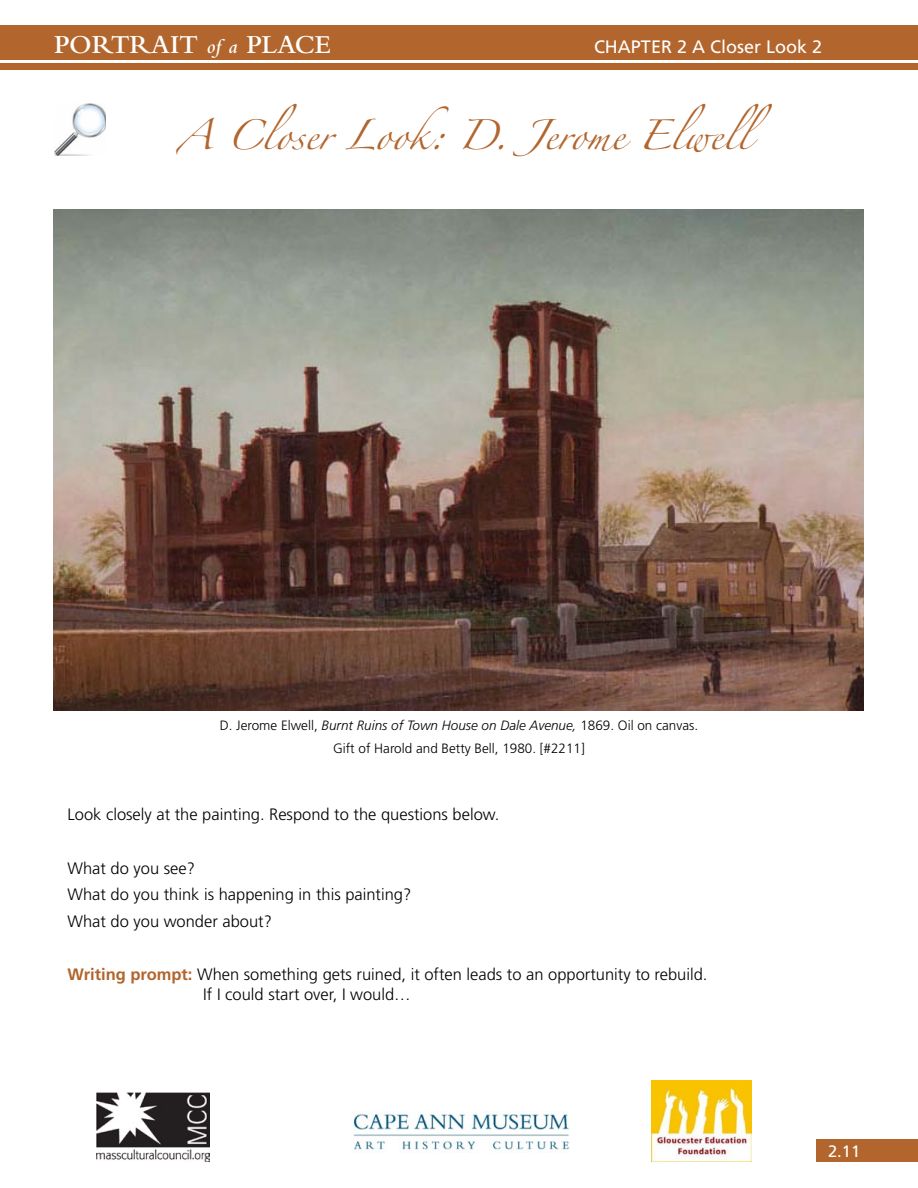
<style>
.page{position:relative;width:918px;height:1188px;background:#fff}
.page>*{position:absolute;margin:0;border:0;box-sizing:border-box;transform-origin:0 0}
.t1{font:27px "Zapfino";color:#b2652c}
.t2{font:600 27px "Bembo";color:#fff}
.t3{font:18px "Frutiger";color:#fff}
.t4{font:300 16.5px/19.8px "Frutiger";color:#000}
.t5{font:16.5px "Frutiger";color:#fff}
.t6{font:italic 300 13.5px "Frutiger";color:#000}
.t7{font:300 13.5px "Frutiger";color:#000}
.s1{font-style:italic;font-size:21px}
.s2{font-style:normal}
.s3{font-weight:700;color:#b2652c}
</style>
<div class="page">
<div style="left:816px;top:1140px;width:102px;height:22px;background:#b2652c"></div>
<div style="left:0;top:64px;width:918px;height:6px;background:#b2652c"></div>
<div style="left:0;top:26px;width:918px;height:34px;background:#b2652c"></div>
<img style="left:353px;top:1113px;width:216px;height:40px">
<img style="left:53px;top:210px;width:811px;height:500px">
<img style="left:96px;top:1093px;width:114px;height:69px">
<img style="left:651px;top:1080px;width:101px;height:82px">
<img style="left:54px;top:104px;width:51px;height:52px">
<p class="t2" style="left:54px;top:30px;width:278px">PORTRAIT <span class="s1">of a</span> PLACE</p>
<p class="t3" style="left:594px;top:36px;width:230px">CHAPTER 2 A Closer Look 2</p>
<p class="t1" style="left:177px;top:124px;width:596px">A Closer Look: D. Jerome Elwell</p>
<p class="t6" style="left:220px;top:717px;width:480px"><span class="s2">D. Jerome Elwell,</span> Burnt Ruins of Town House on Dale Avenue, <span class="s2">1869. Oil on canvas.</span></p>
<p class="t7" style="left:333px;top:741px;width:253px">Gift of Harold and Betty Bell, 1980. [#2211]</p>
<p class="t4" style="left:68px;top:805px;width:433px">Look closely at the painting. Respond to the questions below.</p>
<p class="t4" style="left:68px;top:858px;width:129px">What do you see?</p>
<p class="t4" style="left:68px;top:884px;width:345px">What do you think is happening in this painting?</p>
<p class="t4" style="left:68px;top:911px;width:206px">What do you wonder about?</p>
<p class="t4" style="left:203px;top:964px;width:506px;text-indent:-136px"><span class="s3">Writing prompt:</span> When something gets ruined, it often leads to an opportunity to rebuild.<br>If I could start over, I would…</p>
<p class="t5" style="left:828px;top:1142px;width:34px">2.11</p>
</div>
